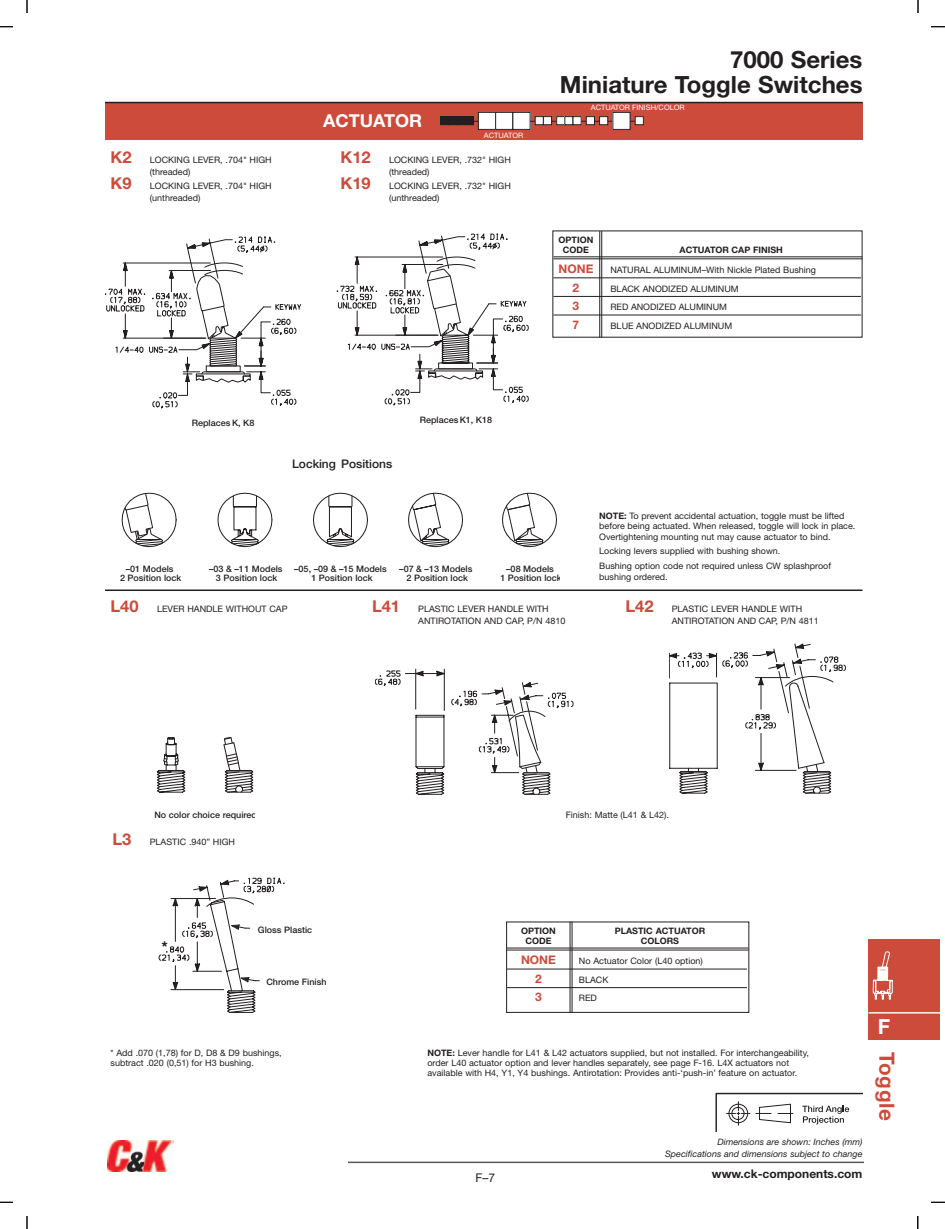
<style>
.page{position:relative;width:945px;height:1229px;background:#fff}
.page>*{position:absolute;margin:0;border:0;box-sizing:border-box;transform-origin:0 0}
.t1{font:700 23.7px/25.2px "Helvetica Neue";color:#231f20;text-align:right}
.t2{font:700 21px "Helvetica Neue";letter-spacing:.03em;color:#cd4b3b}
.t3{font:700 20.7px "Helvetica Neue";color:#fff}
.t4{font:700 17.85px "Helvetica Neue";color:#fff}
.t5{font:700 16.35px "Helvetica";color:#231f20}
.t6{font:12px "Helvetica Neue";color:#231f20}
.t7{font:700 11.85px "Helvetica Neue";color:#231f20}
.t8{font:500 11.85px "Helvetica Neue";color:#231f20}
.t9{font:700 11.85px "Helvetica Neue";color:#cd4b3b}
.t10{font:8.85px/11.9px "Helvetica Neue";color:#231f20}
.t11{font:500 8.85px/9.9px "Helvetica Neue";color:#231f20;text-align:center}
.t12{font:italic 8.85px/11.9px "Helvetica Neue";color:#231f20;text-align:right}
.t13{font:700 8.85px/10.4px "Helvetica Neue";color:#231f20;text-align:center}
.t14{font:7.35px "Helvetica Neue";color:#fff}
.s1{font-weight:700;font-size:16.35px;color:#cd4b3b}
.s2{font-weight:700}
</style>
<div class="page">
<hr style="left:348px;top:1161px;width:516px;height:2px;background:#57585a">
<img style="left:107px;top:1140px;width:67px;height:31px">
<div style="left:868px;top:939px;width:72px;height:101px;background:#cd4b3b"></div>
<hr style="left:868px;top:1012px;width:72px;height:1px;background:#fff">
<svg style="left:872px;top:951px;width:21px;height:49px"></svg>
<svg style="left:0;top:0;width:28px;height:27px"></svg>
<svg style="left:0;top:1201px;width:28px;height:27px"></svg>
<svg style="left:917px;top:1201px;width:28px;height:27px"></svg>
<svg style="left:918px;top:0;width:27px;height:27px"></svg>
<div style="left:14px;top:13px;width:26px;height:27px;background:#fff"></div>
<div style="left:904px;top:13px;width:28px;height:27px;background:#fff"></div>
<div style="left:14px;top:1188px;width:26px;height:27px;background:#fff"></div>
<div style="left:904px;top:1188px;width:28px;height:27px;background:#fff"></div>
<svg style="left:716px;top:1092px;width:146px;height:39px"></svg>
<div style="left:105px;top:102px;width:757px;height:38px;background:#cd4b3b"></div>
<div style="left:441px;top:117px;width:8px;height:8px;background:#231f20"></div>
<div style="left:440px;top:116px;width:9px;height:9px;border:1px solid #231f20"></div>
<div style="left:449px;top:117px;width:8px;height:8px;background:#231f20"></div>
<div style="left:448px;top:116px;width:9px;height:9px;border:1px solid #231f20"></div>
<div style="left:457px;top:117px;width:8px;height:8px;background:#231f20"></div>
<div style="left:457px;top:116px;width:8px;height:9px;border:1px solid #231f20"></div>
<div style="left:465px;top:117px;width:8px;height:8px;background:#231f20"></div>
<div style="left:465px;top:116px;width:9px;height:9px;border:1px solid #231f20"></div>
<div style="left:478px;top:112px;width:18px;height:17px;background:#fff"></div>
<div style="left:478px;top:112px;width:18px;height:18px;border:1px solid #231f20"></div>
<div style="left:496px;top:112px;width:17px;height:17px;background:#fff"></div>
<div style="left:495px;top:112px;width:18px;height:18px;border:1px solid #231f20"></div>
<div style="left:513px;top:112px;width:17px;height:17px;background:#fff"></div>
<div style="left:513px;top:112px;width:17px;height:18px;border:1px solid #231f20"></div>
<div style="left:535px;top:117px;width:8px;height:8px;background:#fff"></div>
<div style="left:535px;top:116px;width:9px;height:9px;border:1px solid #231f20"></div>
<div style="left:543px;top:117px;width:9px;height:8px;background:#fff"></div>
<div style="left:543px;top:116px;width:9px;height:9px;border:1px solid #231f20"></div>
<div style="left:557px;top:117px;width:8px;height:8px;background:#fff"></div>
<div style="left:556px;top:116px;width:9px;height:9px;border:1px solid #231f20"></div>
<div style="left:565px;top:117px;width:8px;height:8px;background:#fff"></div>
<div style="left:565px;top:116px;width:8px;height:9px;border:1px solid #231f20"></div>
<div style="left:573px;top:117px;width:8px;height:8px;background:#fff"></div>
<div style="left:573px;top:116px;width:9px;height:9px;border:1px solid #231f20"></div>
<div style="left:586px;top:117px;width:8px;height:8px;background:#fff"></div>
<div style="left:586px;top:116px;width:9px;height:9px;border:1px solid #231f20"></div>
<div style="left:600px;top:117px;width:8px;height:8px;background:#fff"></div>
<div style="left:599px;top:116px;width:9px;height:9px;border:1px solid #231f20"></div>
<div style="left:613px;top:112px;width:17px;height:17px;background:#fff"></div>
<div style="left:613px;top:112px;width:17px;height:18px;border:1px solid #231f20"></div>
<div style="left:635px;top:117px;width:8px;height:8px;background:#fff"></div>
<div style="left:635px;top:116px;width:9px;height:9px;border:1px solid #231f20"></div>
<svg style="left:337px;top:234px;width:192px;height:172px"></svg>
<svg style="left:105px;top:237px;width:196px;height:172px"></svg>
<svg style="left:159px;top:878px;width:126px;height:134px"></svg>
<svg style="left:157px;top:737px;width:97px;height:56px"></svg>
<svg style="left:375px;top:669px;width:198px;height:126px"></svg>
<svg style="left:669px;top:643px;width:177px;height:150px"></svg>
<svg style="left:121px;top:492px;width:56px;height:55px"></svg>
<svg style="left:217px;top:492px;width:246px;height:55px"></svg>
<svg style="left:502px;top:492px;width:55px;height:55px"></svg>
<hr style="left:105px;top:589px;width:757px;height:2px;background:#231f20">
<hr style="left:554px;top:256px;width:308px;height:1px;background:#231f20">
<hr style="left:554px;top:258px;width:308px;height:1px;background:#231f20">
<hr style="left:554px;top:277px;width:307px;height:1px;background:#231f20">
<hr style="left:554px;top:296px;width:307px;height:1px;background:#231f20">
<hr style="left:554px;top:315px;width:307px;height:1px;background:#231f20">
<hr style="left:601px;top:231px;width:1px;height:106px;background:#231f20">
<hr style="left:599px;top:231px;width:1px;height:106px;background:#231f20">
<hr style="left:507px;top:947px;width:241px;height:1px;background:#231f20">
<hr style="left:507px;top:949px;width:241px;height:1px;background:#231f20">
<hr style="left:507px;top:968px;width:240px;height:1px;background:#231f20">
<hr style="left:507px;top:987px;width:240px;height:1px;background:#231f20">
<hr style="left:572px;top:921px;width:1px;height:91px;background:#231f20">
<hr style="left:570px;top:921px;width:1px;height:91px;background:#231f20">
<hr style="left:105px;top:102px;width:757px;height:1px;background:#231f20">
<h1 class="t1" style="left:560px;top:49px;width:304px">7000 Series<br>Miniature Toggle Switches</h1>
<p class="t10" style="left:150px;top:155px;width:123px;text-indent:-39px"><span class="s1">K2</span> LOCKING LEVER, .704" HIGH (threaded)</p>
<p class="t10" style="left:150px;top:181px;width:123px;text-indent:-39px"><span class="s1">K9</span> LOCKING LEVER, .704" HIGH (unthreaded)</p>
<h3 class="t4" style="left:323px;top:114px;width:100px">ACTUATOR</h3>
<p class="t14" style="left:484px;top:132px;width:41px">ACTUATOR</p>
<p class="t10" style="left:389px;top:155px;width:123px;text-indent:-49px"><span class="s1">K12</span> LOCKING LEVER, .732" HIGH (threaded)</p>
<p class="t10" style="left:389px;top:181px;width:123px;text-indent:-49px"><span class="s1">K19</span> LOCKING LEVER, .732" HIGH (unthreaded)</p>
<p class="t11" style="left:192px;top:419px;width:64px">Replaces K, K8</p>
<p class="t11" style="left:420px;top:416px;width:74px">Replaces K1, K18</p>
<h3 class="t8" style="left:292px;top:460px;width:102px">Locking Positions</h3>
<p class="t14" style="left:591px;top:105px;width:95px">ACTUATOR FINISH/COLOR</p>
<p class="t13" style="left:559px;top:235px;width:36px">OPTION<br>CODE</p>
<p class="t13" style="left:680px;top:246px;width:105px">ACTUATOR CAP FINISH</p>
<h3 class="t9" style="left:559px;top:264px;width:36px">NONE</h3>
<p class="t10" style="left:610px;top:265px;width:207px">NATURAL ALUMINUM–With Nickle Plated Bushing</p>
<h3 class="t9" style="left:573px;top:283px;width:8px">2</h3>
<p class="t10" style="left:610px;top:283px;width:130px">BLACK ANODIZED ALUMINUM</p>
<h3 class="t9" style="left:573px;top:302px;width:8px">3</h3>
<p class="t10" style="left:610px;top:302px;width:118px">RED ANODIZED ALUMINUM</p>
<h3 class="t9" style="left:573px;top:320px;width:8px">7</h3>
<p class="t10" style="left:610px;top:320px;width:123px">BLUE ANODIZED ALUMINUM</p>
<p class="t11" style="left:209px;top:564px;width:75px">–03 &amp; –11 Models<br>3 Position lock</p>
<p class="t11" style="left:294px;top:564px;width:94px">–05, –09 &amp; –15 Models<br>1 Position lock</p>
<p class="t11" style="left:399px;top:564px;width:75px">–07 &amp; –13 Models<br>2 Position lock</p>
<p class="t11" style="left:120px;top:564px;width:63px">–01 Models<br>2 Position lock</p>
<p class="t11" style="left:500px;top:564px;width:63px">–08 Models<br>1 Position lock</p>
<p class="t10" style="left:599px;top:511px;width:258px;line-height:10.4px"><span class="s2">NOTE:</span> To prevent accidental actuation, toggle must be lifted before being actuated. When released, toggle will lock in place.<br>Overtightening mounting nut may cause actuator to bind.</p>
<p class="t10" style="left:599px;top:544px;width:233px;line-height:14.9px">Locking levers supplied with bushing shown.<br>Bushing option code not required unless CW splashproof</p>
<p class="t10" style="left:599px;top:571px;width:70px">bushing ordered.</p>
<p class="t10" style="left:111px;top:603px;width:179px"><span class="s1">L40</span> LEVER HANDLE WITHOUT CAP</p>
<p class="t10" style="left:418px;top:603px;width:149px;text-indent:-46px"><span class="s1">L41</span> PLASTIC LEVER HANDLE WITH<br>ANTIROTATION AND CAP, P/N 4810</p>
<p class="t10" style="left:672px;top:603px;width:149px;text-indent:-46px"><span class="s1">L42</span> PLASTIC LEVER HANDLE WITH<br>ANTIROTATION AND CAP, P/N 4811</p>
<p class="t11" style="left:154px;top:810px;width:107px">No color choice required.</p>
<p class="t10" style="left:112px;top:836px;width:124px"><span class="s1">L3</span> PLASTIC .940” HIGH</p>
<h3 class="t5" style="left:161px;top:941px;width:8px">*</h3>
<p class="t11" style="left:258px;top:926px;width:56px">Gloss Plastic</p>
<p class="t11" style="left:266px;top:977px;width:62px">Chrome Finish</p>
<p class="t10" style="left:111px;top:1048px;width:173px;line-height:10.4px">* Add .070 (1,78) for D, D8 &amp; D9 bushings, subtract .020 (0,51) for H3 bushing.</p>
<p class="t10" style="left:566px;top:810px;width:105px">Finish: Matte (L41 &amp; L42).</p>
<p class="t13" style="left:521px;top:926px;width:36px">OPTION<br>CODE</p>
<p class="t13" style="left:615px;top:926px;width:92px">PLASTIC ACTUATOR<br>COLORS</p>
<h3 class="t9" style="left:521px;top:955px;width:36px">NONE</h3>
<p class="t10" style="left:579px;top:956px;width:125px">No Actuator Color (L40 option)</p>
<h3 class="t9" style="left:535px;top:974px;width:8px">2</h3>
<p class="t10" style="left:579px;top:974px;width:31px">BLACK</p>
<h3 class="t9" style="left:535px;top:992px;width:8px">3</h3>
<p class="t10" style="left:579px;top:993px;width:19px">RED</p>
<p class="t10" style="left:427px;top:1048px;width:383px;line-height:10.4px"><span class="s2">NOTE:</span> Lever handle for L41 &amp; L42 actuators supplied, but not installed. For interchangeability, order L40 actuator option and lever handles separately, see page F-16. L4X actuators not available with H4, Y1, Y4 bushings. Antirotation: Provides anti-‘push-in’ feature on actuator.</p>
<h3 class="t6" style="left:475px;top:1173px;width:21px">F–7</h3>
<p class="t12" style="left:665px;top:1136px;width:199px">Dimensions are shown: Inches (mm)<br>Specifications and dimensions subject to change</p>
<h3 class="t7" style="left:712px;top:1169px;width:152px">www.ck-components.com</h3>
<h3 class="t3" style="left:878px;top:1019px;width:14px">F</h3>
<h2 class="t2" style="left:894px;top:1052px;width:70px;rotate:90deg">Toggle</h2>
</div>
